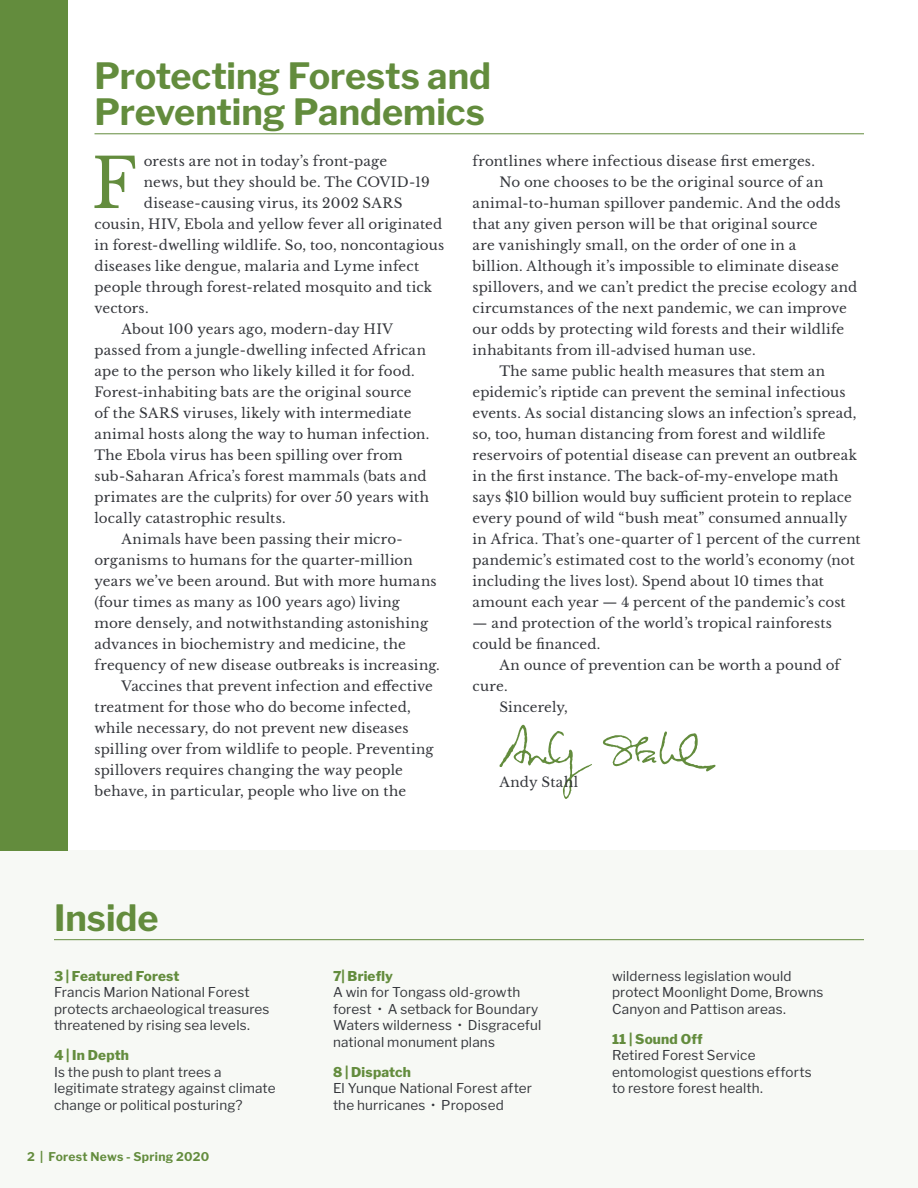
<style>
.page{position:relative;width:918px;height:1188px;background:#fff}
.page>*{position:absolute;margin:0;border:0;box-sizing:border-box;transform-origin:0 0}
.t1{font:68.1px "Libre Baskerville";color:#638c3d}
.t2{font:700 36px/36px "Libre Franklin";color:#638c3d}
.t3{font:13.5px/21px "Libre Baskerville";letter-spacing:.01em;color:#34363b}
.t4{font:13.5px/16.5px "Libre Franklin";letter-spacing:.01em;color:#34363b}
.t5{font:800 13.5px "Libre Franklin";letter-spacing:.015em;color:#638c3d}
.t6{font:13.5px "Libre Baskerville";letter-spacing:.035em;color:#34363b}
.t7{font:700 12px "Libre Franklin";letter-spacing:.025em;color:#638c3d}
</style>
<div class="page">
<div style="left:0;top:850px;width:918px;height:338px;background:#f7f9f5"></div>
<hr style="left:94px;top:133px;width:770px;height:1px;background:#638c3d">
<svg style="left:499px;top:725px;width:217px;height:74px"></svg>
<hr style="left:54px;top:939px;width:810px;height:1px;background:#638c3d">
<div style="left:0;top:0;width:68px;height:850px;background:#638c3d"></div>
<h2 class="t2" style="left:94px;top:58px;width:398px">Protecting Forests and<br>Preventing Pandemics</h2>
<h1 class="t1" style="left:91px;top:142px;width:47px">F</h1>
<p class="t3" style="left:144px;top:151px;width:245px">orests are not in today’s front-page</p>
<p class="t3" style="left:473px;top:151px;width:344px">frontlines where infectious disease first emerges.</p>
<p class="t3" style="left:500px;top:172px;width:326px">No one chooses to be the original source of an</p>
<p class="t3" style="left:473px;top:193px;width:370px">animal-to-human spillover pandemic. And the odds</p>
<p class="t3" style="left:473px;top:214px;width:347px">that any given person will be that original source</p>
<p class="t3" style="left:473px;top:235px;width:325px">are vanishingly small, on the order of one in a</p>
<p class="t3" style="left:473px;top:256px;width:368px">billion. Although it’s impossible to eliminate disease</p>
<p class="t3" style="left:473px;top:277px;width:386px">spillovers, and we can’t predict the precise ecology and</p>
<p class="t3" style="left:473px;top:298px;width:376px">circumstances of the next pandemic, we can improve</p>
<p class="t3" style="left:473px;top:319px;width:373px">our odds by protecting wild forests and their wildlife</p>
<p class="t3" style="left:473px;top:340px;width:285px">inhabitants from ill-advised human use.</p>
<p class="t3" style="left:500px;top:361px;width:327px">The same public health measures that stem an</p>
<p class="t3" style="left:473px;top:382px;width:375px">epidemic’s riptide can prevent the seminal infectious</p>
<p class="t3" style="left:473px;top:403px;width:386px">events. As social distancing slows an infection’s spread,</p>
<p class="t3" style="left:473px;top:424px;width:355px">so, too, human distancing from forest and wildlife</p>
<p class="t3" style="left:473px;top:445px;width:386px">reservoirs of potential disease can prevent an outbreak</p>
<p class="t3" style="left:473px;top:466px;width:368px">in the first instance. The back-of-my-envelope math</p>
<p class="t3" style="left:473px;top:487px;width:381px">says $10 billion would buy sufficient protein to replace</p>
<p class="t3" style="left:473px;top:508px;width:376px">every pound of wild “bush meat” consumed annually</p>
<p class="t3" style="left:473px;top:529px;width:390px">in Africa. That’s one-quarter of 1 percent of the current</p>
<p class="t3" style="left:473px;top:550px;width:384px">pandemic’s estimated cost to the world’s economy (not</p>
<p class="t3" style="left:473px;top:571px;width:353px">including the lives lost). Spend about 10 times that</p>
<p class="t3" style="left:473px;top:592px;width:375px">amount each year — 4 percent of the pandemic’s cost</p>
<p class="t3" style="left:473px;top:613px;width:361px">— and protection of the world’s tropical rainforests could be financed.</p>
<p class="t3" style="left:500px;top:655px;width:342px">An ounce of prevention can be worth a pound of</p>
<p class="t3" style="left:473px;top:676px;width:37px">cure.</p>
<p class="t3" style="left:500px;top:697px;width:70px">Sincerely,</p>
<p class="t3" style="left:144px;top:172px;width:288px">news, but they should be. The COVID-19</p>
<p class="t3" style="left:144px;top:193px;width:260px">disease-causing virus, its 2002 SARS</p>
<p class="t3" style="left:95px;top:214px;width:349px">cousin, HIV, Ebola and yellow fever all originated</p>
<p class="t3" style="left:95px;top:235px;width:351px">in forest-dwelling wildlife. So, too, noncontagious</p>
<p class="t3" style="left:95px;top:256px;width:326px">diseases like dengue, malaria and Lyme infect</p>
<p class="t3" style="left:95px;top:277px;width:339px">people through forest-related mosquito and tick</p>
<p class="t3" style="left:95px;top:298px;width:56px">vectors.</p>
<p class="t3" style="left:122px;top:319px;width:273px">About 100 years ago, modern-day HIV</p>
<p class="t3" style="left:95px;top:340px;width:333px">passed from a jungle-dwelling infected African</p>
<p class="t3" style="left:95px;top:361px;width:322px">ape to the person who likely killed it for food.</p>
<p class="t3" style="left:95px;top:382px;width:319px">Forest-inhabiting bats are the original source</p>
<p class="t3" style="left:95px;top:403px;width:318px">of the SARS viruses, likely with intermediate</p>
<p class="t3" style="left:95px;top:424px;width:336px">animal hosts along the way to human infection.</p>
<p class="t3" style="left:95px;top:445px;width:310px">The Ebola virus has been spilling over from</p>
<p class="t3" style="left:95px;top:466px;width:333px">sub-Saharan Africa’s forest mammals (bats and</p>
<p class="t3" style="left:95px;top:487px;width:336px">primates are the culprits) for over 50 years with</p>
<p class="t3" style="left:95px;top:508px;width:193px">locally catastrophic results.</p>
<p class="t3" style="left:122px;top:529px;width:283px">Animals have been passing their micro-</p>
<p class="t3" style="left:95px;top:550px;width:320px">organisms to humans for the quarter-million</p>
<p class="t3" style="left:95px;top:571px;width:344px">years we’ve been around. But with more humans</p>
<p class="t3" style="left:95px;top:592px;width:307px">(four times as many as 100 years ago) living</p>
<p class="t3" style="left:95px;top:613px;width:335px">more densely, and notwithstanding astonishing</p>
<p class="t3" style="left:95px;top:634px;width:313px">advances in biochemistry and medicine, the</p>
<p class="t3" style="left:95px;top:655px;width:347px">frequency of new disease outbreaks is increasing.</p>
<p class="t3" style="left:122px;top:676px;width:313px">Vaccines that prevent infection and effective</p>
<p class="t3" style="left:95px;top:697px;width:318px">treatment for those who do become infected,</p>
<p class="t3" style="left:95px;top:718px;width:316px">while necessary, do not prevent new diseases</p>
<p class="t3" style="left:95px;top:739px;width:341px">spilling over from wildlife to people. Preventing</p>
<p class="t3" style="left:95px;top:760px;width:310px">spillovers requires changing the way people</p>
<p class="t3" style="left:95px;top:781px;width:313px">behave, in particular, people who live on the</p>
<p class="t6" style="left:500px;top:774px;width:80px">Andy Stahl</p>
<h2 class="t2" style="left:54px;top:900px;width:106px">Inside</h2>
<p class="t5" style="left:54px;top:968px;width:127px">3 | Featured Forest</p>
<p class="t4" style="left:54px;top:984px;width:217px">Francis Marion National Forest protects archaeological treasures threatened by rising sea levels.</p>
<p class="t5" style="left:54px;top:1047px;width:77px">4 | In Depth</p>
<p class="t4" style="left:54px;top:1064px;width:223px">Is the push to plant trees a legitimate strategy against climate change or political posturing?</p>
<p class="t7" style="left:27px;top:1149px;width:184px">2 | Forest News - Spring 2020</p>
<p class="t5" style="left:333px;top:968px;width:61px">7| Briefly</p>
<p class="t4" style="left:333px;top:984px;width:210px">A win for Tongass old-growth forest • A setback for Boundary<br>Waters wilderness • Disgraceful national monument plans</p>
<p class="t5" style="left:333px;top:1064px;width:80px">8 | Dispatch</p>
<p class="t4" style="left:333px;top:1080px;width:201px">El Yunque National Forest after the hurricanes • Proposed</p>
<p class="t4" style="left:612px;top:968px;width:213px">wilderness legislation would protect Moonlight Dome, Browns<br>Canyon and Pattison areas.</p>
<p class="t5" style="left:612px;top:1031px;width:92px">11 | Sound Off</p>
<p class="t4" style="left:612px;top:1047px;width:201px">Retired Forest Service entomologist questions efforts to restore forest health.</p>
</div>
